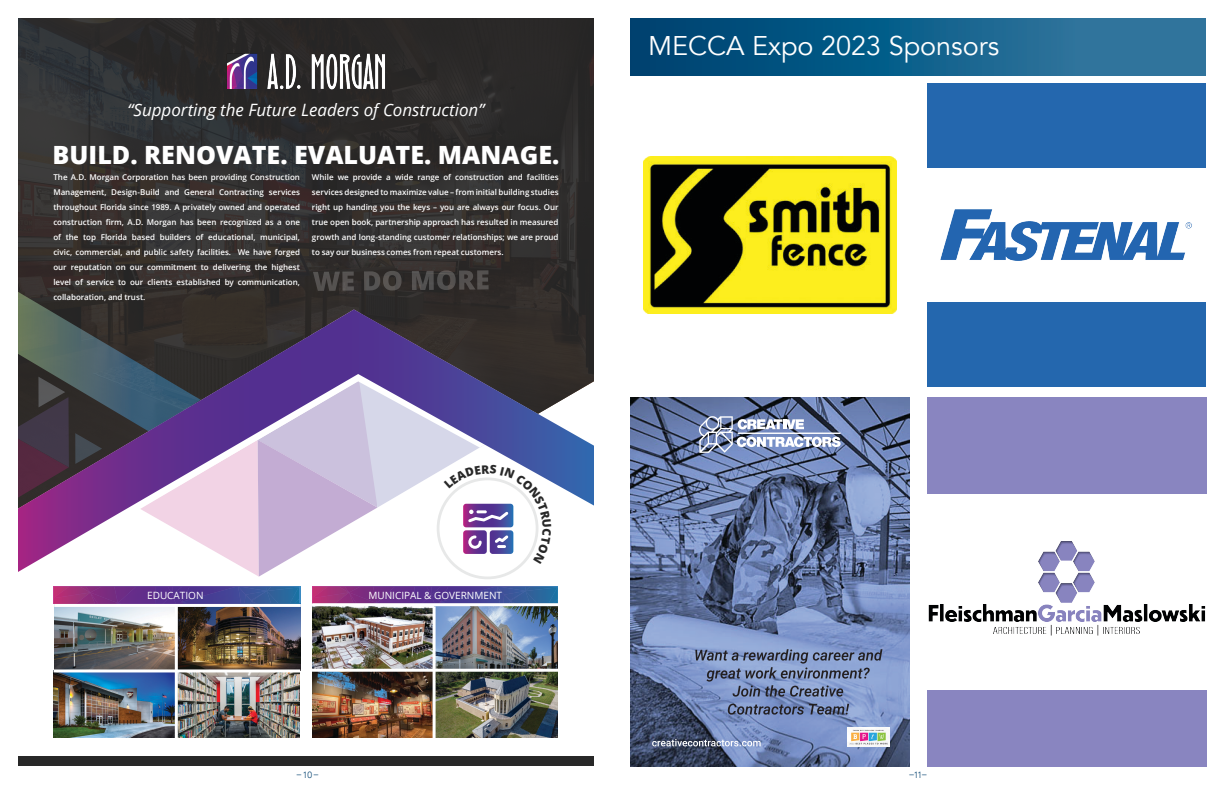
<style>
.page{position:relative;width:1224px;height:792px;background:#fff}
.page>*{position:absolute;margin:0;border:0;box-sizing:border-box;transform-origin:0 0}
.t1{font:27px "Avenir";color:#fff}
.t2{font:800 25.1px "Open Sans";color:#fff}
.t3{font:italic 17px "Open Sans";color:#fff}
.t4{font:10px "Open Sans";color:#fff}
.t5{font:9px "Avenir";color:#00406e}
.t6{font:600 8px/15px "Open Sans";letter-spacing:-.005em;color:#fff;text-align:justify}
.s1{font-weight:300}
</style>
<div class="page">
<div style="left:927px;top:302px;width:279px;height:85px;background:#2467ae"></div>
<img style="left:940px;top:209px;width:252px;height:52px">
<img style="left:630px;top:397px;width:279px;height:369px">
<svg style="left:695px;top:649px;width:187px;height:48px;background:#7688af"></svg>
<svg style="left:728px;top:704px;width:121px;height:11px"></svg>
<svg style="left:652px;top:739px;width:109px;height:7px"></svg>
<img style="left:847px;top:728px;width:43px;height:19px">
<svg style="left:737px;top:437px;width:104px;height:10px"></svg>
<hr style="left:738px;top:433px;width:103px;height:1px;background:#fff">
<svg style="left:738px;top:419px;width:66px;height:10px"></svg>
<img style="left:700px;top:416px;width:34px;height:37px">
<div style="left:927px;top:397px;width:279px;height:369px;background:#8985c0"></div>
<div style="left:924px;top:494px;width:284px;height:196px;background:#fff"></div>
<img style="left:928px;top:541px;width:278px;height:95px">
<div style="left:927px;top:84px;width:279px;height:84px;background:#2467ae"></div>
<svg style="left:18px;top:18px;width:576px;height:291px;background:#2f2d2d"></svg>
<svg style="left:551px;top:309px;width:43px;height:197px"></svg>
<img style="left:220px;top:47px;width:172px;height:49px">
<div style="left:18px;top:756px;width:576px;height:10px;background:#282828"></div>
<img style="left:54px;top:607px;width:121px;height:62px">
<img style="left:178px;top:607px;width:122px;height:62px">
<img style="left:54px;top:672px;width:121px;height:66px">
<img style="left:178px;top:672px;width:122px;height:66px">
<img style="left:313px;top:606px;width:120px;height:63px">
<img style="left:436px;top:606px;width:122px;height:63px">
<img style="left:313px;top:672px;width:120px;height:66px">
<img style="left:436px;top:672px;width:122px;height:66px">
<svg style="left:54px;top:587px;width:247px;height:17px;background:#5d3e8d"></svg>
<svg style="left:313px;top:587px;width:245px;height:16px;background:#5c3d8d"></svg>
<img style="left:643px;top:157px;width:253px;height:157px">
<svg style="left:630px;top:18px;width:576px;height:57px;background:#135f8a"></svg>
<svg style="left:18px;top:270px;width:533px;height:307px"></svg>
<p class="t3" style="left:128px;top:98px;width:358px">“Supporting the Future Leaders of Construction”</p>
<p class="t2" style="left:53px;top:136px;width:508px">BUILD. RENOVATE. EVALUATE. MANAGE.</p>
<p class="t6" style="left:53px;top:170px;width:248px">The A.D. Morgan Corporation has been providing Construction Management, Design-Build and General Contracting services throughout Florida since 1989. A privately owned and operated construction firm, A.D. Morgan has been recognized as a one of the top Florida based builders of educational, municipal, civic, commercial, and public safety facilities. We have forged our reputation on our commitment to delivering the highest level of service to our clients established by communication, collaboration, and trust.</p>
<p class="t6" style="left:312px;top:170px;width:248px">While we provide a wide range of construction and facilities services designed to maximize value – from initial building studies right up handing you the keys – you are always our focus. Our true open book, partnership approach has resulted in measured growth and long-standing customer relationships; we are proud to say our business comes from repeat customers.</p>
<p class="t1" style="left:648px;top:30px;width:353px">MECCA Expo 2023 Sponsors</p>
<p class="t4" style="left:147px;top:589px;width:58px">EDUCATION</p>
<p class="t4" style="left:368px;top:589px;width:135px">MUNICIPAL &amp; GOVERNMENT</p>
<p class="t5" style="left:297px;top:769px;width:23px">–<span class="s1">10</span>–</p>
<p class="t5" style="left:909px;top:769px;width:19px">–<span class="s1">11</span>–</p>
</div>
